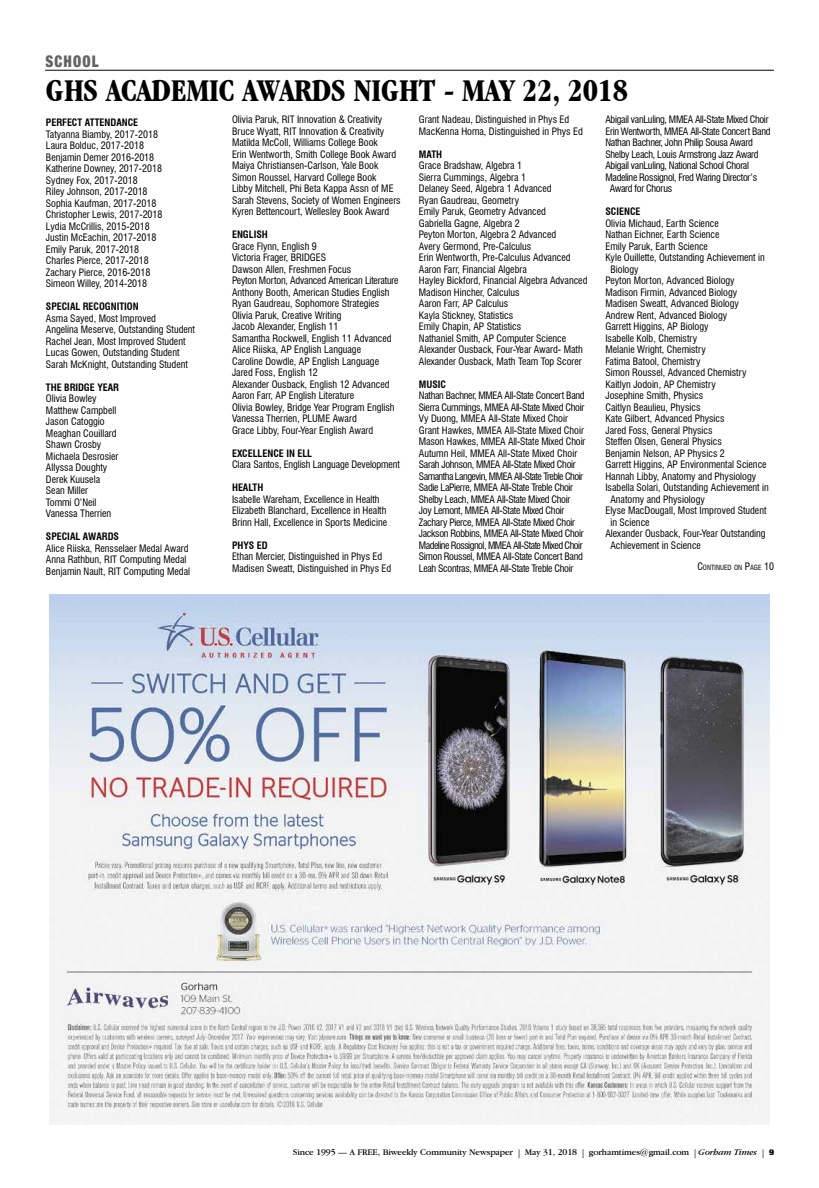
<style>
.page{position:relative;width:819px;height:1188px;background:#fff}
.page>*{position:absolute;margin:0;border:0;box-sizing:border-box;transform-origin:0 0}
.t1{font:700 condensed 33px "Garamond IT Cby BT";letter-spacing:-.01em;color:#000}
.t2{font:900 condensed 16px "Helvetica Neue";letter-spacing:.08em;color:#636363;scale:.92 1}
.t3{font:condensed 10px/11.5px "Swiss 721 BT";color:#000}
.t4{font:condensed 10px/11.5px "Swiss 721 BT";letter-spacing:-.03em;color:#000}
.t5{font:700 condensed 10px "Swiss 721 BT";color:#000}
.t6{font:9px "Garamond IT Cby BT";letter-spacing:-.01em;color:#000}
.t7{font:condensed 7px "Swiss 721 BT";color:#000}
.s1{font-size:10px}
.s2{font-family:"Adobe Garamond Pro"}
.s3{font-style:italic}
.s4{font-family:"Helvetica Neue";font-weight:900;font-stretch:condensed;font-size:8px}
</style>
<div class="page">
<img style="left:49px;top:594px;width:720px;height:531px">
<hr style="left:45px;top:70px;width:729px;height:1px;background:#000">
<h2 class="t2" style="left:45px;top:48px;width:59px">SCHOOL</h2>
<h1 class="t1" style="left:46px;top:71px;width:584px">GHS ACADEMIC AWARDS NIGHT - MAY 22, 2018</h1>
<p class="t3" style="left:232px;top:114px;width:170px">Olivia Paruk, RIT Innovation &amp; Creativity Bruce Wyatt, RIT Innovation &amp; Creativity Matilda McColl, Williams College Book<br>Erin Wentworth, Smith College Book Award Maiya Christiansen-Carlson, Yale Book Simon Roussel, Harvard College Book<br>Libby Mitchell, Phi Beta Kappa Assn of ME Sarah Stevens, Society of Women Engineers Kyren Bettencourt, Wellesley Book Award</p>
<p class="t5" style="left:232px;top:228px;width:37px">ENGLISH</p>
<p class="t3" style="left:232px;top:240px;width:168px">Grace Flynn, English 9<br>Victoria Frager, BRIDGES<br>Dawson Allen, Freshmen Focus<br>Peyton Morton, Advanced American Literature Anthony Booth, American Studies English Ryan Gaudreau, Sophomore Strategies Olivia Paruk, Creative Writing<br>Jacob Alexander, English 11<br>Samantha Rockwell, English 11 Advanced Alice Riiska, AP English Language<br>Caroline Dowdle, AP English Language Jared Foss, English 12<br>Alexander Ousback, English 12 Advanced Aaron Farr, AP English Literature<br>Olivia Bowley, Bridge Year Program English Vanessa Therrien, PLUME Award<br>Grace Libby, Four-Year English Award</p>
<p class="t5" style="left:232px;top:447px;width:82px">EXCELLENCE IN ELL</p>
<p class="t3" style="left:232px;top:459px;width:169px">Clara Santos, English Language Development</p>
<p class="t5" style="left:232px;top:481px;width:33px">HEALTH</p>
<p class="t3" style="left:232px;top:493px;width:157px">Isabelle Wareham, Excellence in Health<br>Elizabeth Blanchard, Excellence in Health<br>Brinn Hall, Excellence in Sports Medicine</p>
<p class="t5" style="left:232px;top:539px;width:37px">PHYS ED</p>
<p class="t3" style="left:232px;top:551px;width:161px">Ethan Mercier, Distinguished in Phys Ed<br>Madisen Sweatt, Distinguished in Phys Ed</p>
<p class="t3" style="left:419px;top:114px;width:165px">Grant Nadeau, Distinguished in Phys Ed<br>MacKenna Homa, Distinguished in Phys Ed</p>
<p class="t5" style="left:419px;top:148px;width:25px">MATH</p>
<p class="t3" style="left:419px;top:160px;width:170px">Grace Bradshaw, Algebra 1<br>Sierra Cummings, Algebra 1<br>Delaney Seed, Algebra 1 Advanced<br>Ryan Gaudreau, Geometry<br>Emily Paruk, Geometry Advanced<br>Gabriella Gagne, Algebra 2<br>Peyton Morton, Algebra 2 Advanced<br>Avery Germond, Pre-Calculus<br>Erin Wentworth, Pre-Calculus Advanced<br>Aaron Farr, Financial Algebra<br>Hayley Bickford, Financial Algebra Advanced<br>Madison Hincher, Calculus<br>Aaron Farr, AP Calculus<br>Kayla Stickney, Statistics<br>Emily Chapin, AP Statistics<br>Nathaniel Smith, AP Computer Science<br>Alexander Ousback, Four-Year Award- Math<br>Alexander Ousback, Math Team Top Scorer</p>
<p class="t5" style="left:419px;top:378px;width:29px">MUSIC</p>
<p class="t4" style="left:419px;top:390px;width:168px">Nathan Bachner, MMEA All-State Concert Band Sierra Cummings, MMEA All-State Mixed Choir Vy Duong, MMEA All-State Mixed Choir Grant Hawkes, MMEA All-State Mixed Choir Mason Hawkes, MMEA All-State Mixed Choir Autumn Heil, MMEA All-State Mixed Choir Sarah Johnson, MMEA All-State Mixed Choir Samantha Langevin, MMEA All-State Treble Choir Sadie LaPierre, MMEA All-State Treble Choir Shelby Leach, MMEA All-State Mixed Choir Joy Lemont, MMEA All-State Mixed Choir Zachary Pierce, MMEA All-State Mixed Choir Jackson Robbins, MMEA All-State Mixed Choir Madeline Rossignol, MMEA All-State Mixed Choir Simon Roussel, MMEA All-State Concert Band Leah Scontras, MMEA All-State Treble Choir</p>
<p class="t4" style="left:605px;top:114px;width:165px">Abigail vanLuling, MMEA All-State Mixed Choir</p>
<p class="t4" style="left:605px;top:125px;width:167px">Erin Wentworth, MMEA All-State Concert Band</p>
<p class="t4" style="left:605px;top:137px;width:149px">Nathan Bachner, John Philip Sousa Award</p>
<p class="t4" style="left:605px;top:148px;width:155px">Shelby Leach, Louis Armstrong Jazz Award</p>
<p class="t4" style="left:605px;top:160px;width:145px">Abigail vanLuling, National School Choral</p>
<p class="t4" style="left:605px;top:171px;width:153px">Madeline Rossignol, Fred Waring Director’s</p>
<p class="t4" style="left:610px;top:183px;width:64px">Award for Chorus</p>
<p class="t5" style="left:605px;top:205px;width:36px">SCIENCE</p>
<p class="t3" style="left:605px;top:217px;width:115px">Olivia Michaud, Earth Science</p>
<p class="t3" style="left:605px;top:229px;width:116px">Nathan Eichner, Earth Science</p>
<p class="t3" style="left:605px;top:240px;width:104px">Emily Paruk, Earth Science</p>
<p class="t3" style="left:605px;top:252px;width:161px">Kyle Ouillette, Outstanding Achievement in</p>
<p class="t3" style="left:610px;top:263px;width:30px">Biology</p>
<p class="t3" style="left:605px;top:275px;width:131px">Peyton Morton, Advanced Biology</p>
<p class="t3" style="left:605px;top:286px;width:133px">Madison Firmin, Advanced Biology</p>
<p class="t3" style="left:605px;top:298px;width:135px">Madisen Sweatt, Advanced Biology</p>
<p class="t3" style="left:605px;top:309px;width:123px">Andrew Rent, Advanced Biology</p>
<p class="t3" style="left:605px;top:321px;width:105px">Garrett Higgins, AP Biology</p>
<p class="t3" style="left:605px;top:332px;width:93px">Isabelle Kolb, Chemistry</p>
<p class="t3" style="left:605px;top:344px;width:102px">Melanie Wright, Chemistry</p>
<p class="t3" style="left:605px;top:355px;width:97px">Fatima Batool, Chemistry</p>
<p class="t3" style="left:605px;top:367px;width:143px">Simon Roussel, Advanced Chemistry</p>
<p class="t3" style="left:605px;top:378px;width:112px">Kaitlyn Jodoin, AP Chemistry</p>
<p class="t3" style="left:605px;top:390px;width:99px">Josephine Smith, Physics</p>
<p class="t3" style="left:605px;top:401px;width:97px">Caitlyn Beaulieu, Physics</p>
<p class="t3" style="left:605px;top:413px;width:121px">Kate Gilbert, Advanced Physics</p>
<p class="t3" style="left:605px;top:424px;width:109px">Jared Foss, General Physics</p>
<p class="t3" style="left:605px;top:436px;width:118px">Steffen Olsen, General Physics</p>
<p class="t3" style="left:605px;top:447px;width:121px">Benjamin Nelson, AP Physics 2</p>
<p class="t3" style="left:605px;top:459px;width:163px">Garrett Higgins, AP Environmental Science</p>
<p class="t3" style="left:605px;top:470px;width:152px">Hannah Libby, Anatomy and Physiology</p>
<p class="t3" style="left:605px;top:482px;width:165px">Isabella Solari, Outstanding Achievement in</p>
<p class="t3" style="left:610px;top:493px;width:96px">Anatomy and Physiology</p>
<p class="t3" style="left:605px;top:505px;width:163px">Elyse MacDougall, Most Improved Student</p>
<p class="t3" style="left:610px;top:516px;width:41px">in Science</p>
<p class="t3" style="left:605px;top:528px;width:162px">Alexander Ousback, Four-Year Outstanding</p>
<p class="t3" style="left:610px;top:539px;width:92px">Achievement in Science</p>
<p class="t7" style="left:697px;top:564px;width:78px"><span class="s1">C</span>ONTINUED ON <span class="s1">P</span>AGE <span class="s1">10</span></p>
<p class="t5" style="left:46px;top:117px;width:94px">PERFECT ATTENDANCE</p>
<p class="t3" style="left:46px;top:128px;width:118px">Tatyanna Biamby, 2017-2018<br>Laura Bolduc, 2017-2018<br>Benjamin Demer 2016-2018<br>Katherine Downey, 2017-2018<br>Sydney Fox, 2017-2018<br>Riley Johnson, 2017-2018<br>Sophia Kaufman, 2017-2018<br>Christopher Lewis, 2017-2018<br>Lydia McCrillis, 2015-2018<br>Justin McEachin, 2017-2018<br>Emily Paruk, 2017-2018<br>Charles Pierce, 2017-2018<br>Zachary Pierce, 2016-2018<br>Simeon Willey, 2014-2018</p>
<p class="t5" style="left:46px;top:301px;width:94px">SPECIAL RECOGNITION</p>
<p class="t3" style="left:46px;top:312px;width:151px">Asma Sayed, Most Improved<br>Angelina Meserve, Outstanding Student Rachel Jean, Most Improved Student Lucas Gowen, Outstanding Student Sarah McKnight, Outstanding Student</p>
<p class="t5" style="left:46px;top:381px;width:75px">THE BRIDGE YEAR</p>
<p class="t3" style="left:46px;top:393px;width:74px">Olivia Bowley<br>Matthew Campbell<br>Jason Catoggio<br>Meaghan Couillard<br>Shawn Crosby<br>Michaela Desrosier<br>Allyssa Doughty<br>Derek Kuusela<br>Sean Miller<br>Tommi O’Neil<br>Vanessa Therrien</p>
<p class="t5" style="left:46px;top:531px;width:75px">SPECIAL AWARDS</p>
<p class="t3" style="left:46px;top:542px;width:146px">Alice Riiska, Rensselaer Medal Award<br>Anna Rathbun, RIT Computing Medal<br>Benjamin Nault, RIT Computing Medal</p>
<p class="t6" style="left:293px;top:1146px;width:483px">Since 1995 — A FREE, Biweekly Community Newspaper <span class="s2">|</span> May 31, 2018 <span class="s2">|</span> gorhamtimes@gmail.com <span class="s2">|</span> <span class="s3">Gorham Times</span> <span class="s2">|</span> <span class="s4">9</span></p>
</div>
